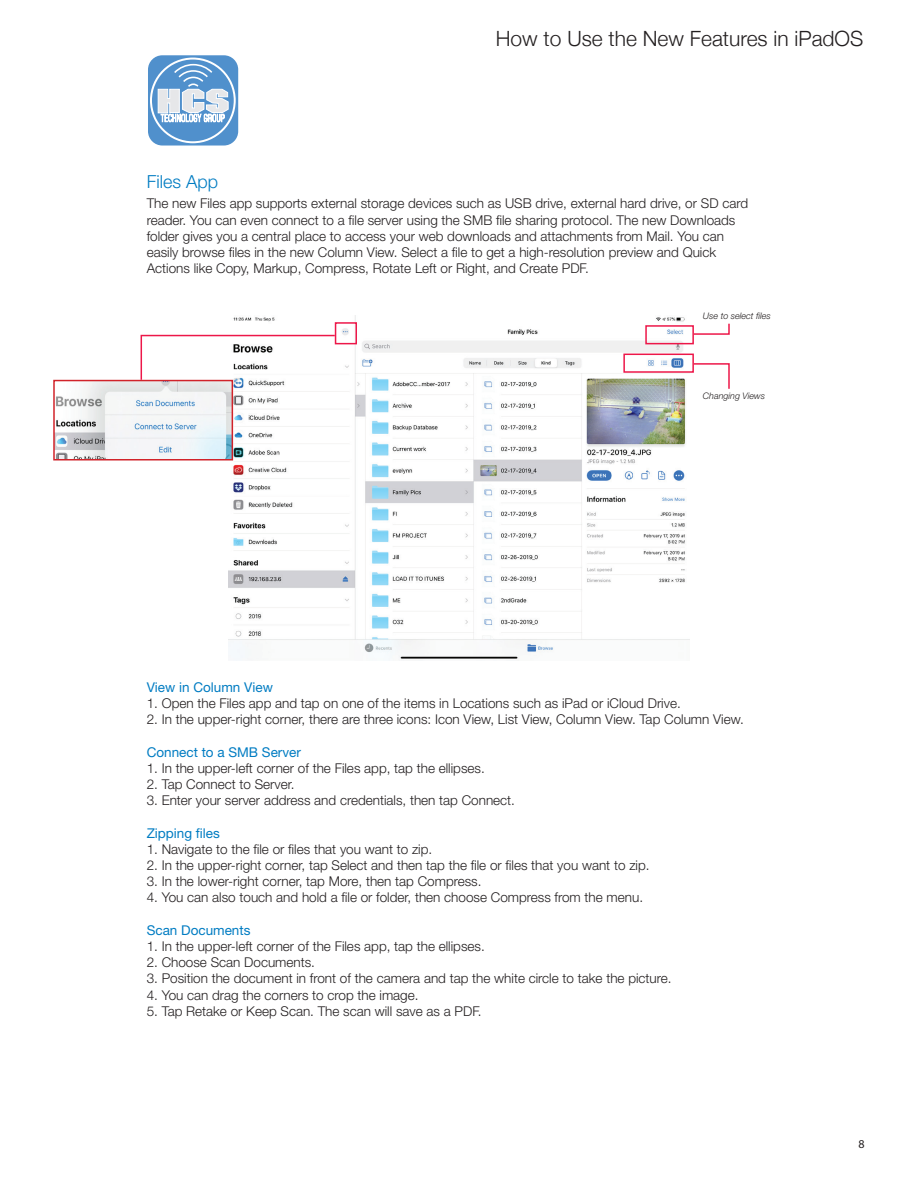
<style>
.page{position:relative;width:918px;height:1188px;background:#fff}
.page>*{position:absolute;margin:0;border:0;box-sizing:border-box;transform-origin:0 0}
.t1{font:300 21px "Helvetica Neue";color:#231f20}
.t2{font:300 18px "Helvetica Neue LT Std";color:#007cc2}
.t3{font:300 13.5px/16.2px "Helvetica Neue LT Std";color:#231f20}
.t4{font:13.5px "Helvetica Neue LT Std";color:#007cc2}
.t5{font:12px "Myriad Pro";color:#231f20}
.t6{font:italic 300 9px "Helvetica Neue LT Std";color:#231f20}
</style>
<div class="page">
<svg style="left:147px;top:54px;width:93px;height:93px"></svg>
<div style="left:148px;top:55px;width:90px;height:91px;background:#5090cc;border-radius:14px"></div>
<svg style="left:158px;top:63px;width:71px;height:61px"></svg>
<div style="left:150px;top:58px;width:86px;height:85px;border:2px solid #fff;border-radius:50%"></div>
<img style="left:229px;top:315px;width:460px;height:344px">
<img style="left:56px;top:383px;width:174px;height:74px">
<div style="left:53px;top:380px;width:180px;height:80px;border:2px solid #d1232a"></div>
<div style="left:335px;top:322px;width:22px;height:22px;border:2px solid #ed1749"></div>
<svg style="left:140px;top:334px;width:196px;height:47px"></svg>
<div style="left:623px;top:354px;width:71px;height:19px;border:2px solid #ed1749"></div>
<div style="left:645px;top:325px;width:49px;height:19px;border:2px solid #ed1749"></div>
<svg style="left:692px;top:362px;width:38px;height:27px"></svg>
<svg style="left:692px;top:323px;width:38px;height:13px"></svg>
<h1 class="t1" style="left:496px;top:21px;width:369px">How to Use the New Features in iPadOS</h1>
<h2 class="t2" style="left:147px;top:170px;width:73px">Files App</h2>
<p class="t3" style="left:147px;top:195px;width:603px">The new Files app supports external storage devices such as USB drive, external hard drive, or SD card reader. You can even connect to a file server using the SMB file sharing protocol. The new Downloads folder gives you a central place to access your web downloads and attachments from Mail. You can easily browse files in the new Column View. Select a file to get a high-resolution preview and Quick Actions like Copy, Markup, Compress, Rotate Left or Right, and Create PDF.</p>
<p class="t6" style="left:703px;top:310px;width:69px">Use to select files</p>
<p class="t6" style="left:703px;top:390px;width:64px">Changing Views</p>
<p class="t4" style="left:147px;top:679px;width:128px">View in Column View</p>
<p class="t3" style="left:147px;top:695px;width:536px">1. Open the Files app and tap on one of the items in Locations such as iPad or iCloud Drive.</p>
<p class="t3" style="left:147px;top:711px;width:599px">2. In the upper-right corner, there are three icons: Icon View, List View, Column View. Tap Column View.</p>
<p class="t4" style="left:147px;top:744px;width:156px">Connect to a SMB Server</p>
<p class="t3" style="left:147px;top:760px;width:340px">1. In the upper-left corner of the Files app, tap the ellipses.</p>
<p class="t3" style="left:147px;top:776px;width:149px">2. Tap Connect to Server.</p>
<p class="t3" style="left:147px;top:792px;width:370px">3. Enter your server address and credentials, then tap Connect.</p>
<p class="t4" style="left:147px;top:825px;width:75px">Zipping files</p>
<p class="t3" style="left:147px;top:841px;width:287px">1. Navigate to the file or files that you want to zip.</p>
<p class="t3" style="left:147px;top:857px;width:504px">2. In the upper-right corner, tap Select and then tap the file or files that you want to zip.</p>
<p class="t3" style="left:147px;top:873px;width:336px">3. In the lower-right corner, tap More, then tap Compress.</p>
<p class="t3" style="left:147px;top:889px;width:498px">4. You can also touch and hold a file or folder, then choose Compress from the menu.</p>
<p class="t4" style="left:147px;top:922px;width:105px">Scan Documents</p>
<p class="t3" style="left:147px;top:938px;width:340px">1. In the upper-left corner of the Files app, tap the ellipses.</p>
<p class="t3" style="left:147px;top:954px;width:170px">2. Choose Scan Documents.</p>
<p class="t3" style="left:147px;top:970px;width:526px">3. Position the document in front of the camera and tap the white circle to take the picture.</p>
<p class="t3" style="left:147px;top:986px;width:273px">4. You can drag the corners to crop the image.</p>
<p class="t3" style="left:147px;top:1003px;width:336px">5. Tap Retake or Keep Scan. The scan will save as a PDF.</p>
<p class="t5" style="left:858px;top:1137px;width:8px">8</p>
</div>
